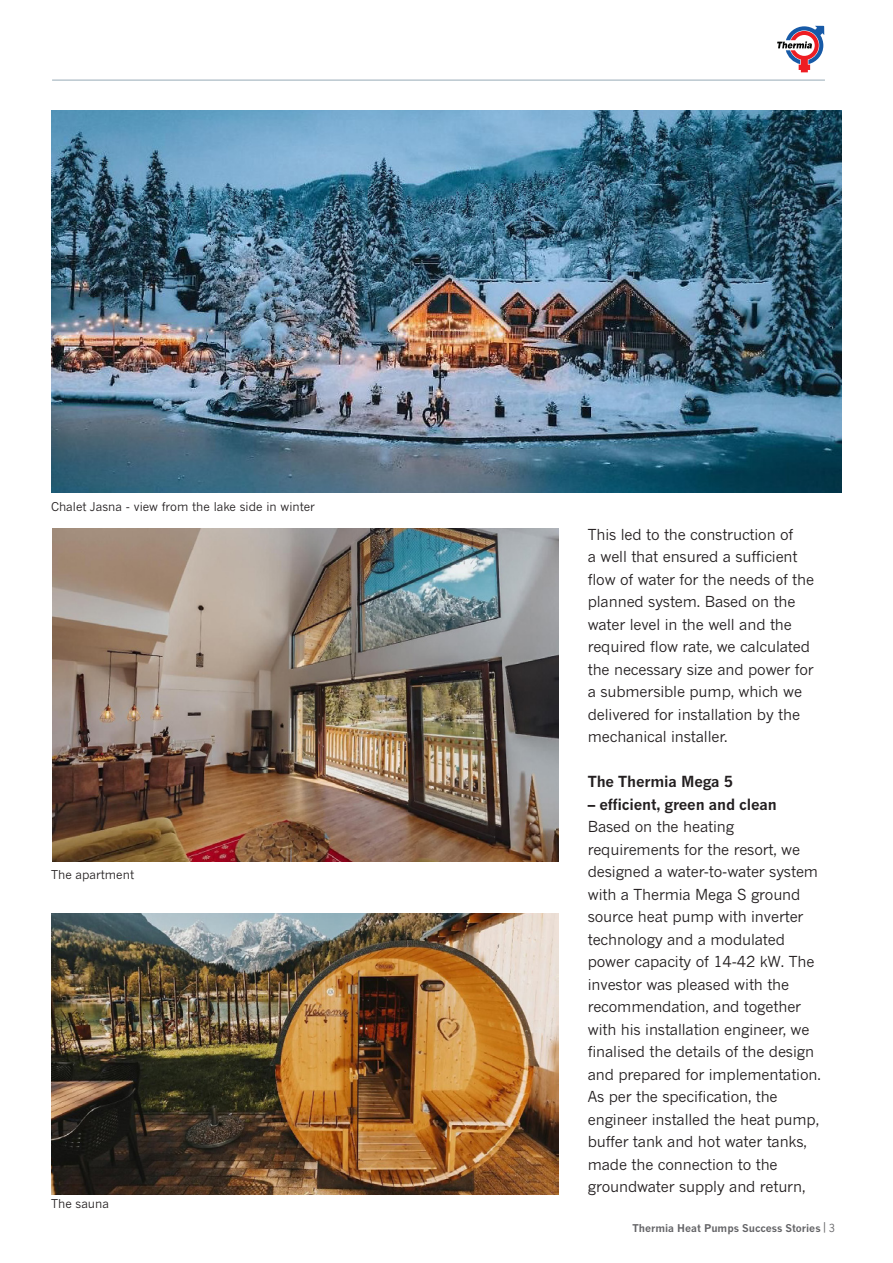
<style>
.page{position:relative;width:893px;height:1263px;background:#fff}
.page>*{position:absolute;margin:0;border:0;box-sizing:border-box;transform-origin:0 0}
.t1{font:15px/22.5px "News Gothic MT Pro";letter-spacing:-.01em;color:#231f20}
.t2{font:700 15px "News Gothic MT Pro";letter-spacing:-.01em;color:#231f20}
.t3{font:12px "News Gothic MT Pro";color:#231f20}
.t4{font:700 10.5px "News Gothic MT Pro";color:#636366}
.s1{font-family:"News Gothic Std";font-weight:400}
</style>
<div class="page">
<hr style="left:52px;top:80px;width:773px;height:1px;background:#a3b4be">
<svg style="left:777px;top:25px;width:48px;height:48px"></svg>
<img style="left:52px;top:528px;width:506px;height:334px">
<img style="left:51px;top:111px;width:790px;height:381px">
<img style="left:51px;top:913px;width:507px;height:282px">
<p class="t3" style="left:51px;top:499px;width:266px">Chalet Jasna - view from the lake side in winter</p>
<p class="t3" style="left:51px;top:867px;width:85px">The apartment</p>
<p class="t3" style="left:51px;top:1196px;width:60px">The sauna</p>
<p class="t1" style="left:588px;top:523px;width:228px">This led to the construction of<br>a well that ensured a sufficient flow of water for the needs of the planned system. Based on the water level in the well and the required flow rate, we calculated the necessary size and power for a submersible pump, which we delivered for installation by the mechanical installer.</p>
<p class="t2" style="left:588px;top:773px;width:147px">The Thermia Mega 5</p>
<p class="t2" style="left:588px;top:795px;width:191px">– efficient, green and clean</p>
<p class="t1" style="left:588px;top:815px;width:235px">Based on the heating requirements for the resort, we designed a water-to-water system with a Thermia Mega S ground source heat pump with inverter technology and a modulated power capacity of 14-42 kW. The investor was pleased with the recommendation, and together with his installation engineer, we finalised the details of the design and prepared for implementation.</p>
<p class="t1" style="left:588px;top:1085px;width:233px">As per the specification, the engineer installed the heat pump, buffer tank and hot water tanks, made the connection to the groundwater supply and return,</p>
<p class="t4" style="left:632px;top:1221px;width:204px">Thermia Heat Pumps Success Stories <span class="s1">| 3</span></p>
</div>
